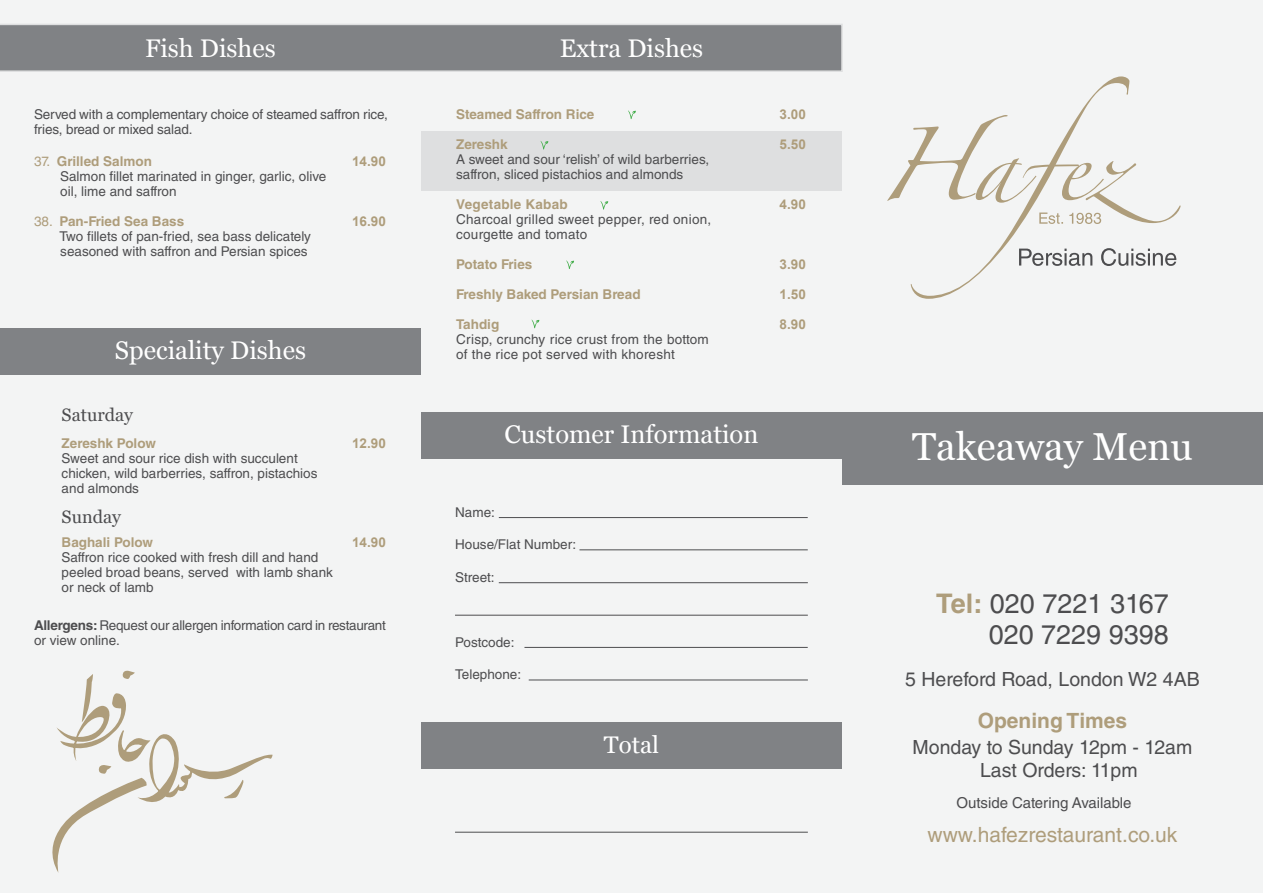
<style>
.page{position:relative;width:1263px;height:893px;background:#f3f4f4}
.page>*{position:absolute;margin:0;border:0;box-sizing:border-box;transform-origin:0 0}
.t1{font:39px "Vani";color:#fff}
.t2{font:27px/31.2px "Helvetica LT Std";color:#4d4d4f;text-align:right}
.t3{font:25.5px "Vani";color:#fff}
.t4{font:24px "Vani";color:#fff}
.t5{font:21px "Helvetica LT Std";color:#ae9d7b}
.t6{font:700 21px "Helvetica LT Std";color:#ae9d7b}
.t7{font:19.5px "Helvetica LT Std";color:#4d4d4f}
.t8{font:18px "Vani";color:#4d4d4f}
.t9{font:15px "Helvetica LT Std";color:#4d4d4f}
.t10{font:13.5px/15px "Helvetica LT Std";color:#4d4d4f}
.t11{font:13.5px/15px "Helvetica LT Std";letter-spacing:.02em;color:#4d4d4f}
.t12{font:700 13.5px "Helvetica LT Std";color:#ae9d7b}
.t13{font:13.5px/15px "Helvetica LT Std";letter-spacing:-.02em;color:#4d4d4f}
.t14{font:700 13.5px "Arial";color:#ae9d7b}
.t15{font:700 13.5px "Helvetica LT Std";letter-spacing:.02em;color:#ae9d7b}
.s1{color:#ae9d7b}
.s2{font-weight:700;color:#ae9d7b}
.s3{font-weight:700}
</style>
<div class="page">
<svg style="left:887px;top:76px;width:293px;height:223px"></svg>
<svg style="left:1039px;top:213px;width:62px;height:11px"></svg>
<svg style="left:1019px;top:248px;width:157px;height:18px"></svg>
<div style="left:421px;top:131px;width:421px;height:60px;background:#dedfe0"></div>
<div style="left:421px;top:412px;width:421px;height:47px;background:#808285"></div>
<div style="left:842px;top:412px;width:421px;height:72px;background:#808285"></div>
<div style="left:421px;top:723px;width:421px;height:46px;background:#808285"></div>
<div style="left:0;top:328px;width:421px;height:47px;background:#808285"></div>
<svg style="left:0;top:24px;width:843px;height:48px;background:#85878a"></svg>
<hr style="left:499px;top:582px;width:309px;height:1px;background:#4d4d4f">
<hr style="left:499px;top:517px;width:309px;height:1px;background:#4d4d4f">
<hr style="left:579px;top:549px;width:229px;height:1px;background:#4d4d4f">
<hr style="left:455px;top:615px;width:353px;height:1px;background:#4d4d4f">
<hr style="left:524px;top:647px;width:284px;height:1px;background:#4d4d4f">
<hr style="left:529px;top:680px;width:279px;height:1px;background:#4d4d4f">
<svg style="left:540px;top:141px;width:8px;height:8px"></svg>
<svg style="left:600px;top:201px;width:8px;height:8px"></svg>
<svg style="left:566px;top:260px;width:8px;height:9px"></svg>
<svg style="left:628px;top:110px;width:8px;height:9px"></svg>
<svg style="left:52px;top:671px;width:221px;height:202px"></svg>
<svg style="left:531px;top:319px;width:8px;height:9px"></svg>
<hr style="left:455px;top:832px;width:353px;height:1px;background:#4d4d4f">
<h3 class="t3" style="left:145px;top:33px;width:132px">Fish Dishes</h3>
<h3 class="t3" style="left:560px;top:33px;width:145px">Extra Dishes</h3>
<p class="t10" style="left:34px;top:107px;width:356px">Served with a complementary choice of steamed saffron rice, fries, bread or mixed salad.</p>
<p class="t10" style="left:60px;top:153px;width:268px;text-indent:-26px"><span class="s1">37.</span> <span class="s2">Grilled Salmon<br></span>Salmon fillet marinated in ginger, garlic, olive oil, lime and saffron</p>
<p class="t10" style="left:60px;top:213px;width:253px;text-indent:-26px"><span class="s1">38.</span> <span class="s2">Pan-Fried Sea Bass<br></span>Two fillets of pan-fried, sea bass delicately seasoned with saffron and Persian spices</p>
<p class="t14" style="left:352px;top:152px;width:35px">14.90</p>
<p class="t14" style="left:352px;top:212px;width:35px">16.90</p>
<h3 class="t3" style="left:115px;top:336px;width:193px">Speciality Dishes</h3>
<h3 class="t8" style="left:62px;top:404px;width:73px">Saturday</h3>
<p class="t12" style="left:62px;top:435px;width:96px">Zereshk Polow</p>
<p class="t10" style="left:62px;top:450px;width:257px">Sweet and sour rice dish with succulent chicken, wild barberries, saffron, pistachios and almonds</p>
<h3 class="t8" style="left:62px;top:506px;width:61px">Sunday</h3>
<p class="t12" style="left:62px;top:534px;width:93px">Baghali Polow</p>
<p class="t10" style="left:62px;top:549px;width:273px">Saffron rice cooked with fresh dill and hand peeled broad beans, served with lamb shank or neck of lamb</p>
<p class="t14" style="left:352px;top:434px;width:35px">12.90</p>
<p class="t14" style="left:352px;top:533px;width:35px">14.90</p>
<p class="t13" style="left:34px;top:618px;width:353px"><span class="s3">Allergens:</span> Request our allergen information card in restaurant or view online.</p>
<p class="t12" style="left:456px;top:106px;width:140px">Steamed Saffron Rice</p>
<p class="t12" style="left:456px;top:136px;width:53px">Zereshk</p>
<p class="t10" style="left:456px;top:152px;width:255px">A sweet and sour ‘relish’ of wild barberries, saffron, sliced pistachios and almonds</p>
<p class="t15" style="left:456px;top:196px;width:113px">Vegetable Kabab</p>
<p class="t11" style="left:456px;top:212px;width:257px">Charcoal grilled sweet pepper, red onion, courgette and tomato</p>
<p class="t12" style="left:456px;top:256px;width:78px">Potato Fries</p>
<p class="t12" style="left:456px;top:286px;width:186px">Freshly Baked Persian Bread</p>
<p class="t12" style="left:456px;top:316px;width:45px">Tahdig</p>
<p class="t11" style="left:456px;top:332px;width:254px">Crisp, crunchy rice crust from the bottom of the rice pot served with khoresht</p>
<h3 class="t3" style="left:504px;top:420px;width:255px">Customer Information</h3>
<p class="t10" style="left:455px;top:505px;width:41px">Name:</p>
<p class="t10" style="left:455px;top:537px;width:123px">House/Flat Number:</p>
<p class="t10" style="left:455px;top:570px;width:41px">Street:</p>
<p class="t10" style="left:455px;top:634px;width:61px">Postcode:</p>
<p class="t10" style="left:455px;top:667px;width:67px">Telephone:</p>
<h3 class="t4" style="left:604px;top:731px;width:57px">Total</h3>
<p class="t14" style="left:779px;top:106px;width:28px">3.00</p>
<p class="t14" style="left:779px;top:136px;width:28px">5.50</p>
<p class="t14" style="left:779px;top:196px;width:28px">4.90</p>
<p class="t14" style="left:779px;top:256px;width:28px">3.90</p>
<p class="t14" style="left:779px;top:286px;width:28px">1.50</p>
<p class="t14" style="left:779px;top:316px;width:28px">8.90</p>
<h1 class="t1" style="left:912px;top:424px;width:282px">Takeaway Menu</h1>
<h2 class="t2" style="left:936px;top:588px;width:234px"><span class="s2">Tel:</span> 020 7221 3167<br>020 7229 9398</h2>
<h3 class="t7" style="left:905px;top:668px;width:296px">5 Hereford Road, London W2 4AB</h3>
<h3 class="t6" style="left:978px;top:708px;width:151px">Opening Times</h3>
<h3 class="t7" style="left:912px;top:735px;width:281px">Monday to Sunday 12pm - 12am</h3>
<p class="t9" style="left:956px;top:794px;width:177px">Outside Catering Available</p>
<h3 class="t5" style="left:928px;top:823px;width:251px">www.hafezrestaurant.co.uk</h3>
<h3 class="t7" style="left:980px;top:759px;width:159px">Last Orders: 11pm</h3>
</div>
